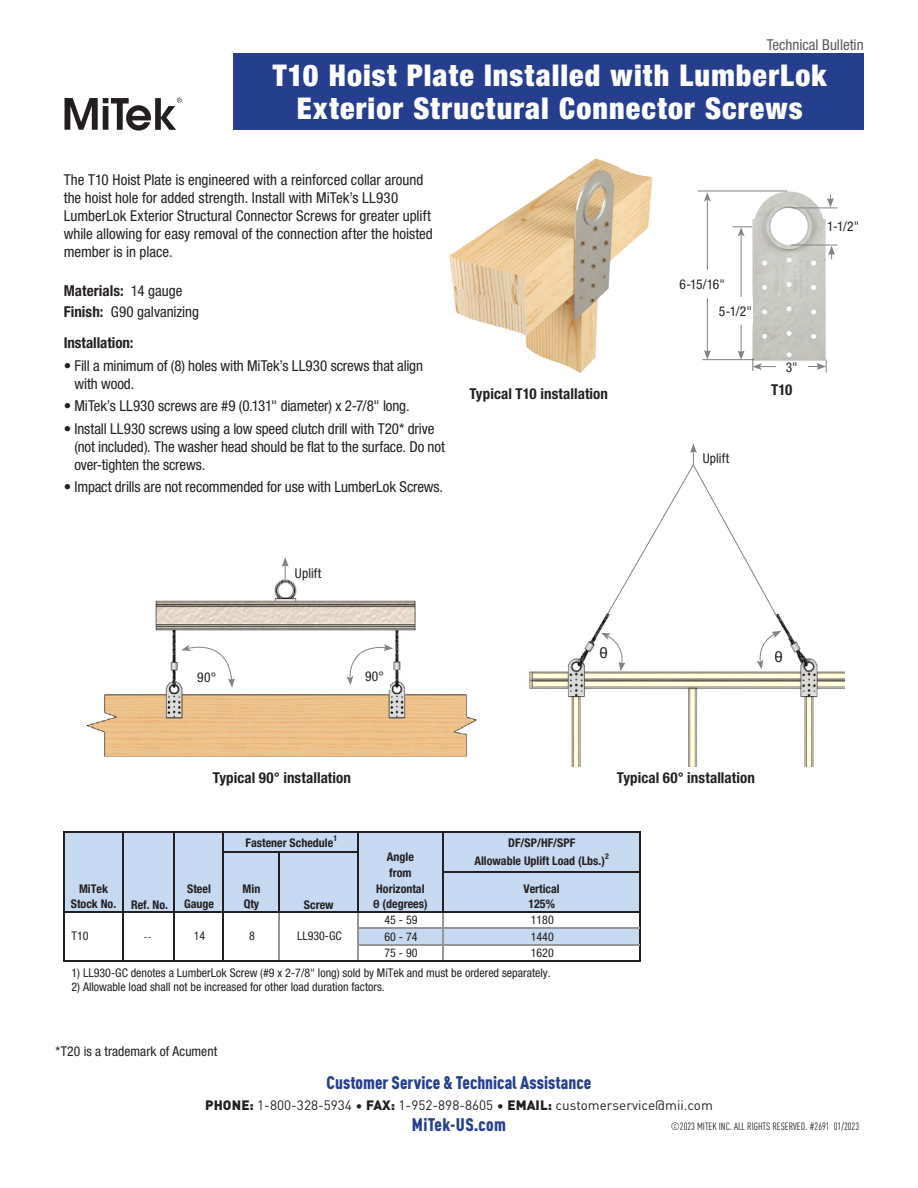
<style>
.page{position:relative;width:918px;height:1188px;background:#fff}
.page>*{position:absolute;margin:0;border:0;box-sizing:border-box;transform-origin:0 0}
.t1{font:900 condensed 30px/33px "Helvetica Neue LT Std";letter-spacing:.04em;color:#fff;text-align:center}
.t2{font:900 condensed 18px "DIN Pro";color:#253f8e}
.t3{font:900 condensed 18px "DIN Pro";letter-spacing:.02em;color:#253f8e}
.Basic_Body_Copy{font:condensed 15px/18px "Helvetica Neue LT Std";letter-spacing:-.01em;color:#231f20}
.Installation_Copy_wi{font:condensed 15px/18px "Helvetica Neue LT Std";color:#231f20}
.Callout_Title{font:700 condensed 15px "Helvetica Neue LT Std";letter-spacing:.005em;color:#231f20}
.t4{font:condensed 15px "Helvetica Neue LT Std";color:#57585a}
.Materials__Finish__C{font:700 condensed 15px "Helvetica Neue LT Std";letter-spacing:.005em;color:#231f20}
.Basic_Body_Copy-2{font:700 condensed 15px "Helvetica Neue LT Std";letter-spacing:-.005em;color:#231f20}
.Callout_Copy{font:condensed 15px "Helvetica Neue LT Std";color:#231f20}
.t5{font:13.5px "DIN Pro";color:#231f20}
.Callout_Copy-2{font:condensed 13.5px "Helvetica Neue LT Std";letter-spacing:.01em;color:#231f20}
.t6{font:condensed 12px "Helvetica Neue LT Std";color:#231f20}
.t7{font:700 condensed 12px/15.8px "Helvetica Neue LT Std";color:#231f20;text-align:center}
.t8{font:12px "Minion Pro";color:#231f20}
.t9{font:condensed 10.5px "DIN Pro";color:#231f20}
.t10{font:700 condensed 7.95px "Helvetica Neue LT Std";color:#231f20}
.s1{font-weight:400}
.s2{font-weight:700}
.s3{font-family:"Calibri";font-stretch:normal}
.s4{font-weight:900}
</style>
<div class="page">
<img style="left:529px;top:613px;width:316px;height:153px">
<img style="left:86px;top:579px;width:391px;height:178px">
<div style="left:233px;top:54px;width:631px;height:76px;background:#253f8e"></div>
<svg style="left:65px;top:98px;width:117px;height:33px"></svg>
<div style="left:64px;top:832px;width:576px;height:80px;background:#c5d9f1"></div>
<div style="left:358px;top:928px;width:282px;height:17px;background:#c5d9f1"></div>
<hr style="left:279px;top:853px;width:1px;height:59px;background:#231f20">
<hr style="left:357px;top:833px;width:2px;height:79px;background:#231f20">
<hr style="left:442px;top:833px;width:1px;height:79px;background:#231f20">
<hr style="left:63px;top:832px;width:1px;height:130px;background:#231f20">
<hr style="left:122px;top:833px;width:2px;height:129px;background:#231f20">
<hr style="left:174px;top:833px;width:1px;height:129px;background:#231f20">
<hr style="left:223px;top:833px;width:1px;height:129px;background:#231f20">
<hr style="left:357px;top:912px;width:2px;height:48px;background:#939598">
<hr style="left:442px;top:912px;width:1px;height:48px;background:#939598">
<hr style="left:640px;top:833px;width:1px;height:129px;background:#231f20">
<hr style="left:279px;top:912px;width:1px;height:48px;background:#939598">
<hr style="left:64px;top:832px;width:577px;height:1px;background:#231f20">
<hr style="left:224px;top:851px;width:135px;height:2px;background:#231f20">
<hr style="left:443px;top:871px;width:198px;height:2px;background:#231f20">
<hr style="left:64px;top:911px;width:577px;height:1px;background:#231f20">
<hr style="left:359px;top:927px;width:281px;height:2px;background:#939598">
<hr style="left:359px;top:944px;width:281px;height:1px;background:#939598">
<hr style="left:64px;top:960px;width:577px;height:2px;background:#231f20">
<img style="left:449px;top:158px;width:204px;height:215px">
<img style="left:739px;top:190px;width:99px;height:171px">
<hr style="left:702px;top:359px;width:52px;height:1px;background:#808285">
<hr style="left:698px;top:191px;width:89px;height:1px;background:#808285">
<hr style="left:707px;top:199px;width:1px;height:154px;background:#808285">
<svg style="left:704px;top:192px;width:7px;height:10px"></svg>
<svg style="left:704px;top:350px;width:7px;height:10px"></svg>
<hr style="left:741px;top:234px;width:1px;height:119px;background:#808285">
<svg style="left:732px;top:226px;width:20px;height:11px"></svg>
<svg style="left:738px;top:351px;width:7px;height:9px"></svg>
<hr style="left:760px;top:366px;width:59px;height:1px;background:#808285">
<svg style="left:752px;top:358px;width:10px;height:13px"></svg>
<svg style="left:817px;top:360px;width:10px;height:13px"></svg>
<hr style="left:791px;top:208px;width:46px;height:1px;background:#808285">
<hr style="left:791px;top:245px;width:46px;height:1px;background:#808285">
<svg style="left:827px;top:194px;width:7px;height:14px"></svg>
<svg style="left:828px;top:246px;width:7px;height:13px"></svg>
<div style="left:678px;top:270px;width:49px;height:28px;background:#fff"></div>
<div style="left:718px;top:298px;width:34px;height:27px;background:#fff"></div>
<div style="left:776px;top:362px;width:32px;height:11px;background:#fff"></div>
<svg style="left:181px;top:638px;width:54px;height:50px"></svg>
<svg style="left:346px;top:644px;width:47px;height:41px"></svg>
<div style="left:359px;top:662px;width:31px;height:28px;background:#fff"></div>
<div style="left:191px;top:664px;width:31px;height:27px;background:#fff"></div>
<svg style="left:601px;top:633px;width:24px;height:38px"></svg>
<svg style="left:757px;top:631px;width:25px;height:38px"></svg>
<svg style="left:606px;top:443px;width:172px;height:175px"></svg>
<svg style="left:282px;top:557px;width:7px;height:22px"></svg>
<p class="t4" style="left:767px;top:36px;width:98px">Technical Bulletin</p>
<p class="t1" style="left:273px;top:59px;width:555px">T10 Hoist Plate Installed with LumberLok<br>Exterior Structural Connector Screws</p>
<p class="Installation_Copy_wi" style="left:64px;top:171px;width:371px">The T10 Hoist Plate is engineered with a reinforced collar around the hoist hole for added strength. Install with MiTek’s LL930<br>LumberLok Exterior Structural Connector Screws for greater uplift while allowing for easy removal of the connection after the hoisted member is in place.</p>
<p class="Materials__Finish__C" style="left:64px;top:282px;width:120px">Materials: <span class="s1">14 gauge</span></p>
<p class="Installation_Copy_wi" style="left:64px;top:302px;width:137px"><span class="s2">Finish:</span> G90 galvanizing</p>
<p class="Basic_Body_Copy-2" style="left:64px;top:334px;width:71px">Installation:</p>
<p class="Basic_Body_Copy" style="left:75px;top:356px;width:350px;text-indent:-11px">• Fill a minimum of (8) holes with MiTek’s LL930 screws that align with wood.</p>
<p class="Basic_Body_Copy" style="left:64px;top:397px;width:347px">• MiTek’s LL930 screws are #9 (0.131" diameter) x 2-7/8" long.</p>
<p class="Basic_Body_Copy" style="left:75px;top:419px;width:372px;text-indent:-11px">• Install LL930 screws using a low speed clutch drill with T20* drive (not included). The washer head should be flat to the surface. Do not over-tighten the screws.</p>
<p class="Basic_Body_Copy" style="left:64px;top:478px;width:381px">• Impact drills are not recommended for use with LumberLok Screws.</p>
<p class="Callout_Title" style="left:469px;top:384px;width:140px">Typical T10 installation</p>
<p class="Callout_Copy-2" style="left:680px;top:276px;width:47px">6-15/16"</p>
<p class="Callout_Copy-2" style="left:719px;top:304px;width:34px">5-1/2"</p>
<p class="Callout_Copy-2" style="left:786px;top:360px;width:13px">3"</p>
<p class="Callout_Title" style="left:771px;top:380px;width:23px">T10</p>
<p class="Callout_Copy-2" style="left:703px;top:450px;width:28px">Uplift</p>
<p class="Callout_Copy-2" style="left:295px;top:565px;width:28px">Uplift</p>
<p class="Callout_Copy-2" style="left:197px;top:670px;width:20px">90°</p>
<p class="Callout_Copy-2" style="left:365px;top:668px;width:20px">90°</p>
<p class="Callout_Copy" style="left:600px;top:644px;width:10px">O</p>
<p class="Callout_Copy" style="left:775px;top:648px;width:10px">O</p>
<p class="Callout_Copy-2" style="left:827px;top:219px;width:34px">1-1/2"</p>
<p class="Callout_Title" style="left:213px;top:768px;width:140px">Typical 90° installation</p>
<p class="Callout_Title" style="left:617px;top:768px;width:140px">Typical 60° installation</p>
<p class="t10" style="left:333px;top:833px;width:5px">1</p>
<p class="t7" style="left:474px;top:834px;width:132px;line-height:17.9px">DF/SP/HF/SPF<br>Allowable Uplift Load (Lbs.)</p>
<p class="t7" style="left:245px;top:835px;width:89px">Fastener Schedule</p>
<p class="t7" style="left:373px;top:849px;width:56px">Angle<br>from<br>Horizontal <span class="s3">θ</span> (degrees)</p>
<p class="t10" style="left:605px;top:851px;width:5px">2</p>
<p class="t7" style="left:71px;top:880px;width:47px">MiTek<br>Stock No.</p>
<p class="t7" style="left:184px;top:880px;width:31px;text-align:left">Steel<br>Gauge</p>
<p class="t7" style="left:243px;top:880px;width:19px;text-align:left">Min<br>Qty</p>
<p class="t6" style="left:72px;top:929px;width:19px">T10</p>
<p class="t8" style="left:143px;top:928px;width:10px">--</p>
<p class="t6" style="left:194px;top:929px;width:13px">14</p>
<p class="t7" style="left:523px;top:880px;width:38px">Vertical<br>125%</p>
<p class="t7" style="left:131px;top:896px;width:39px">Ref. No.</p>
<p class="t7" style="left:304px;top:896px;width:31px">Screw</p>
<p class="t6" style="left:385px;top:913px;width:34px">45 - 59</p>
<p class="t6" style="left:531px;top:913px;width:25px">1180</p>
<p class="t6" style="left:385px;top:930px;width:34px">60 - 74</p>
<p class="t6" style="left:531px;top:930px;width:25px">1440</p>
<p class="t6" style="left:385px;top:946px;width:34px">75 - 90</p>
<p class="t6" style="left:531px;top:946px;width:25px">1620</p>
<p class="t6" style="left:72px;top:966px;width:481px">1) LL930-GC denotes a LumberLok Screw (#9 x 2-7/8" long) sold by MiTek and must be ordered separately.</p>
<p class="t6" style="left:72px;top:980px;width:315px">2) Allowable load shall not be increased for other load duration factors.</p>
<p class="t6" style="left:249px;top:929px;width:7px">8</p>
<p class="t6" style="left:297px;top:929px;width:46px">LL930-GC</p>
<p class="Callout_Copy-2" style="left:56px;top:1043px;width:163px">*T20 is a trademark of Acument</p>
<p class="t2" style="left:327px;top:1069px;width:266px">Customer Service &amp; Technical Assistance</p>
<p class="t5" style="left:205px;top:1094px;width:509px"><span class="s4">PHONE:</span> 1-800-328-5934 • <span class="s4">FAX:</span> 1-952-898-8605 • <span class="s4">EMAIL:</span> customerservice@mii.com</p>
<p class="t3" style="left:412px;top:1111px;width:96px">MiTek-US.com</p>
<p class="t9" style="left:671px;top:1119px;width:190px">©2023 MITEK INC. ALL RIGHTS RESERVED. #2691 01/2023</p>
</div>
